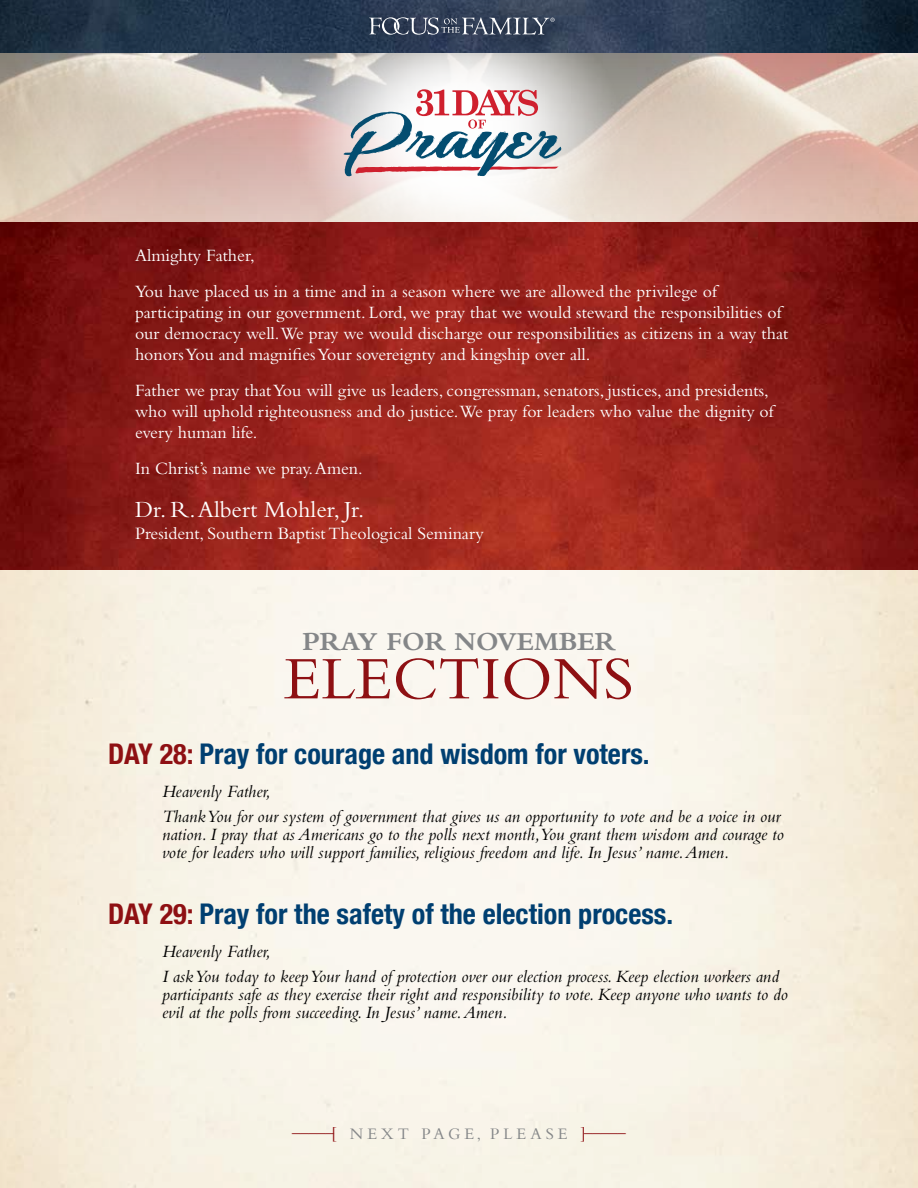
<style>
.page{position:relative;width:918px;height:1188px;background:#fff}
.page>*{position:absolute;margin:0;border:0;box-sizing:border-box;transform-origin:0 0}
.t1{font:63px "Bembo Std";color:#8e1013}
.t2{font:700 condensed 28.5px "Helvetica Neue";color:#003f71}
.t3{font:700 27px "Bembo Std";color:#848688}
.t4{font:24px "Bembo Std";color:#fff}
.t5{font:18px/21px "Bembo Std";color:#fff}
.t6{font:italic 18px/24.8px "Bembo Std";color:#000}
.t7{font:16.8px "Bembo Std";letter-spacing:.24em;color:#848688}
.s1{color:#8e1013}
</style>
<div class="page">
<img style="left:0;top:569px;width:918px;height:619px">
<img style="left:0;top:52px;width:918px;height:170px">
<img style="left:286px;top:52px;width:340px;height:170px">
<svg style="left:344px;top:89px;width:217px;height:87px"></svg>
<img style="left:0;top:222px;width:918px;height:347px">
<img style="left:0;top:0;width:918px;height:52px">
<div style="left:349px;top:0;width:224px;height:56px;background:#000;opacity:.75"></div>
<svg style="left:369px;top:17px;width:186px;height:18px;background:#586376"></svg>
<p class="t5" style="left:135px;top:237px;width:583px;line-height:36px">Almighty Father,<br>You have placed us in a time and in a season where we are allowed the privilege of</p>
<p class="t5" style="left:135px;top:301px;width:655px">participating in our government. Lord, we pray that we would steward the responsibilities of our democracy well.We pray we would discharge our responsibilities as citizens in a way that honors You and magnifies Your sovereignty and kingship over all.</p>
<p class="t5" style="left:135px;top:379px;width:640px">Father we pray that You will give us leaders, congressman, senators, justices, and presidents, who will uphold righteousness and do justice.We pray for leaders who value the dignity of every human life.</p>
<p class="t5" style="left:135px;top:457px;width:229px">In Christ’s name we pray. Amen.</p>
<h3 class="t4" style="left:135px;top:496px;width:231px">Dr. R. Albert Mohler, Jr.</h3>
<p class="t5" style="left:135px;top:522px;width:350px">President, Southern Baptist Theological Seminary</p>
<h3 class="t3" style="left:302px;top:627px;width:315px">PRAY FOR NOVEMBER</h3>
<h1 class="t1" style="left:284px;top:642px;width:351px">ELECTIONS</h1>
<h2 class="t2" style="left:108px;top:731px;width:543px"><span class="s1">DAY 28:</span> Pray for courage and wisdom for voters.</h2>
<p class="t6" style="left:162px;top:779px;width:620px">Heavenly Father,<br>Thank You for our system of government that gives us an opportunity to vote and be a voice in our</p>
<p class="t6" style="left:162px;top:825px;width:623px;line-height:18px">nation. I pray that as Americans go to the polls next month, You grant them wisdom and courage to vote for leaders who will support families, religious freedom and life. In Jesus’ name. Amen.</p>
<h2 class="t2" style="left:108px;top:890px;width:567px"><span class="s1">DAY 29:</span> Pray for the safety of the election process.</h2>
<p class="t6" style="left:162px;top:939px;width:619px">Heavenly Father,<br>I ask You today to keep Your hand of protection over our election process. Keep election workers and</p>
<p class="t6" style="left:162px;top:985px;width:627px;line-height:18px">participants safe as they exercise their right and responsibility to vote. Keep anyone who wants to do evil at the polls from succeeding. In Jesus’ name. Amen.</p>
<p class="t7" style="left:292px;top:1124px;width:335px"><sup>_____</sup><span class="s1">[</span> NEXT PAGE, PLEASE <span class="s1">]</span><sup>_____</sup></p>
</div>
